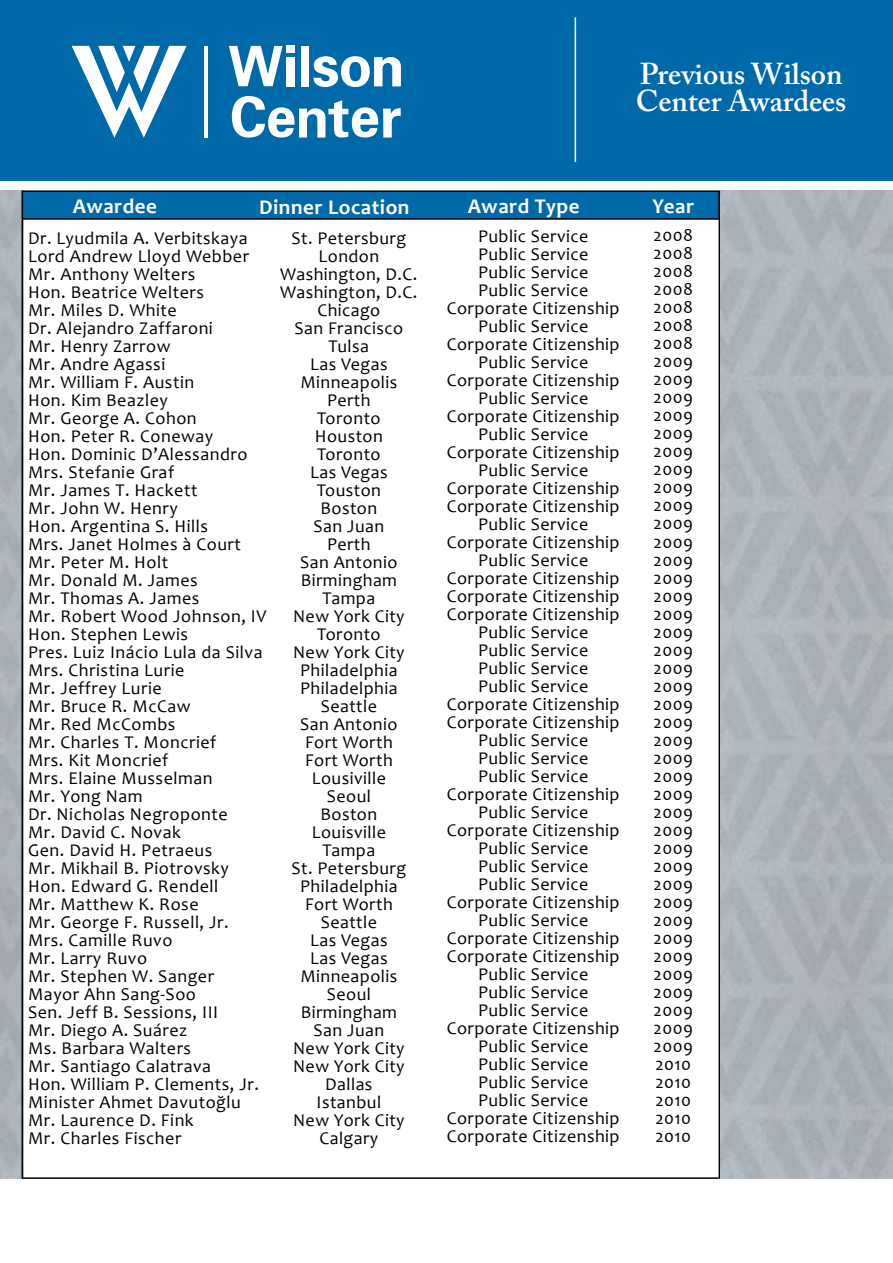
<style>
.page{position:relative;width:893px;height:1263px;background:#fff}
.page>*{position:absolute;margin:0;border:0;box-sizing:border-box;transform-origin:0 0}
.t1{font:600 30px/27px "Adobe Caslon Pro";color:#fff}
.t2{font:700 21px "Candara";letter-spacing:.025em;color:#fff}
.t3{font:18px/18px "Candara";letter-spacing:.025em;color:#000;text-align:center}
</style>
<div class="page">
<img style="left:0;top:190px;width:22px;height:989px">
<div style="left:22px;top:191px;width:697px;height:28px;background:#0069aa"></div>
<div style="left:22px;top:190px;width:698px;height:30px;border:2px solid #000"></div>
<div style="left:0;top:0;width:893px;height:180px;background:#0069aa"></div>
<hr style="left:575px;top:17px;width:1px;height:145px;background:#fff">
<hr style="left:205px;top:46px;width:3px;height:92px;background:#fff">
<div style="left:286px;top:46px;width:8px;height:7px;background:#fff"></div>
<div style="left:286px;top:57px;width:8px;height:29px;background:#fff"></div>
<div style="left:301px;top:46px;width:7px;height:40px;background:#fff"></div>
<svg style="left:229px;top:46px;width:54px;height:40px"></svg>
<svg style="left:313px;top:56px;width:88px;height:31px"></svg>
<svg style="left:232px;top:96px;width:169px;height:42px"></svg>
<svg style="left:72px;top:46px;width:115px;height:92px"></svg>
<hr style="left:719px;top:192px;width:1px;height:987px;background:#000">
<hr style="left:22px;top:220px;width:1px;height:959px;background:#000">
<hr style="left:23px;top:1177px;width:696px;height:2px;background:#000">
<p class="t2" style="left:73px;top:193px;width:86px">Awardee</p>
<p class="t2" style="left:259px;top:194px;width:152px">Dinner Location</p>
<p class="t2" style="left:468px;top:193px;width:113px">Award Type</p>
<h1 class="t1" style="left:636px;top:60px;width:212px">Previous Wilson<br>Center Awardees</h1>
<p class="t2" style="left:652px;top:193px;width:43px">Year</p>
<p class="t3" style="left:28px;top:229px;width:240px;text-align:left">Dr. Lyudmila A. Verbitskaya<br>Lord Andrew Lloyd Webber<br>Mr. Anthony Welters<br>Hon. Beatrice Welters<br>Mr. Miles D. White<br>Dr. Alejandro Zaffaroni<br>Mr. Henry Zarrow<br>Mr. Andre Agassi<br>Mr. William .F Austin<br>Hon. Kim Beazley<br>Mr. George A. Cohon<br>Hon. Peter R. Coneway<br>Hon. Dominic D’Alessandro<br>Mrs. Stefanie Graf<br>Mr. James .T Hackett<br>Mr. John W. Henry<br>Hon. Argentina .S Hills<br>Mrs. Janet Holmes à Court<br>Mr. Peter M. Holt<br>Mr. Donald M. James<br>Mr. Thomas A. James<br>Mr. Robert Wood Johnson IV,<br>Hon. Stephen Lewis<br>Pres. Luiz Inácio Lula da Silva<br>Mrs. Christina Lurie<br>Mr. Jeffrey Lurie<br>Mr. Bruce R. McCaw<br>Mr. Red McCombs<br>Mr. Charles .T Moncrief<br>Mrs. Kit Moncrief<br>Mrs. Elaine Musselman<br>Mr. Yong Nam<br>Dr. Nicholas Negroponte<br>Mr. David .C Novak<br>Gen. David H. Petraeus<br>Mr. Mikhail B. Piotrovsky<br>Hon. Edward G. Rendell<br>Mr. Matthew K. Rose<br>Mr. George .F Russell, Jr.<br>Mrs. Camille Ruvo<br>Mr. Larry Ruvo<br>Mr. Stephen W. Sanger<br>Mayor Ahn Sang-Soo<br>Sen. Jeff B. Sessions, III<br>Mr. Diego A. Suárez<br>Ms. Barbara Walters<br>Mr. Santiago Calatrava<br>Hon. William .P Clements, Jr.<br>Minister Ahmet Davutoğlu<br>Mr. Laurence D. Fink<br>Mr. Charles Fischer</p>
<p class="t3" style="left:654px;top:226px;width:41px;text-align:justify">2008<br>2008<br>2008<br>2008<br>2008<br>2008<br>2008<br>2009<br>2009<br>2009<br>2009<br>2009<br>2009<br>2009<br>2009<br>2009<br>2009<br>2009<br>2009<br>2009<br>2009<br>2009<br>2009<br>2009<br>2009<br>2009<br>2009<br>2009<br>2009<br>2009<br>2009<br>2009<br>2009<br>2009<br>2009<br>2009<br>2009<br>2009<br>2009<br>2009<br>2009<br>2009<br>2009<br>2009<br>2009<br>2009<br>2010<br>2010<br>2010<br>2010<br>2010</p>
<p class="t3" style="left:447px;top:227px;width:174px">Public Service<br>Public Service<br>Public Service<br>Public Service<br>Corporate Citizenship<br>Public Service<br>Corporate Citizenship<br>Public Service<br>Corporate Citizenship<br>Public Service<br>Corporate Citizenship<br>Public Service<br>Corporate Citizenship<br>Public Service<br>Corporate Citizenship<br>Corporate Citizenship<br>Public Service<br>Corporate Citizenship<br>Public Service<br>Corporate Citizenship<br>Corporate Citizenship<br>Corporate Citizenship<br>Public Service<br>Public Service<br>Public Service<br>Public Service<br>Corporate Citizenship<br>Corporate Citizenship<br>Public Service<br>Public Service<br>Public Service<br>Corporate Citizenship<br>Public Service<br>Corporate Citizenship<br>Public Service<br>Public Service<br>Public Service<br>Corporate Citizenship<br>Public Service<br>Corporate Citizenship<br>Corporate Citizenship<br>Public Service<br>Public Service<br>Public Service<br>Corporate Citizenship<br>Public Service<br>Public Service<br>Public Service<br>Public Service<br>Corporate Citizenship<br>Corporate Citizenship</p>
<p class="t3" style="left:280px;top:229px;width:139px">St. Petersburg<br>London<br>Washington D, .C.<br>Washington D, .C.<br>Chicago<br>San Francisco<br>Tulsa<br>Las Vegas<br>Minneapolis<br>Perth<br>Toronto<br>Houston<br>Toronto<br>Las Vegas<br>Touston<br>Boston<br>San Juan<br>Perth<br>San Antonio<br>Birmingham<br>Tampa<br>New York City<br>Toronto<br>New York City<br>Philadelphia<br>Philadelphia<br>Seattle<br>San Antonio<br>Fort Worth<br>Fort Worth<br>Lousiville<br>Seoul<br>Boston<br>Louisville<br>Tampa<br>St. Petersburg<br>Philadelphia<br>Fort Worth<br>Seattle<br>Las Vegas<br>Las Vegas<br>Minneapolis<br>Seoul<br>Birmingham<br>San Juan<br>New York City<br>New York City<br>Dallas<br>Istanbul<br>New York City<br>Calgary</p>
</div>
